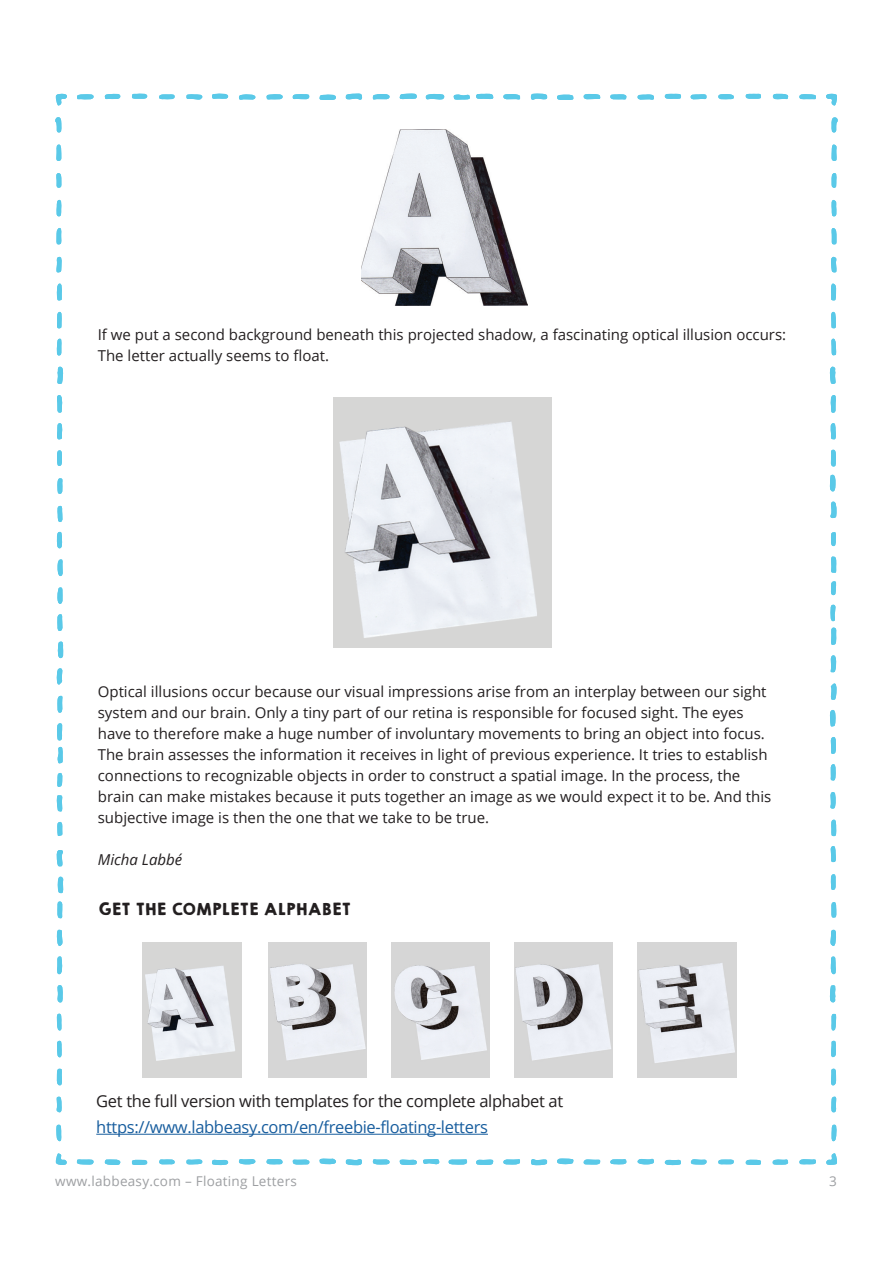
<style>
.page{position:relative;width:893px;height:1263px;background:#fff}
.page>*{position:absolute;margin:0;border:0;box-sizing:border-box;transform-origin:0 0}
.t1{font:16.5px "Open Sans";letter-spacing:-.02em;color:#231f20}
.t2{font:16.5px "Open Sans";letter-spacing:-.02em;color:#175d9e}
.t3{font:15px/21px "Open Sans";color:#231f20}
.t4{font:15px "KGHAPPY Solid";color:#231f20}
.t5{font:italic 15px "Open Sans";color:#231f20}
.t6{font:13.5px "Open Sans";letter-spacing:.02em;color:#9d9fa2}
</style>
<div class="page">
<svg style="left:346px;top:93px;width:17px;height:7px"></svg>
<svg style="left:531px;top:93px;width:16px;height:7px"></svg>
<svg style="left:132px;top:93px;width:15px;height:6px"></svg>
<svg style="left:212px;top:93px;width:16px;height:6px"></svg>
<svg style="left:399px;top:93px;width:18px;height:7px"></svg>
<svg style="left:476px;top:93px;width:18px;height:7px"></svg>
<svg style="left:664px;top:93px;width:17px;height:6px"></svg>
<svg style="left:746px;top:93px;width:15px;height:6px"></svg>
<svg style="left:105px;top:93px;width:15px;height:7px"></svg>
<svg style="left:426px;top:94px;width:19px;height:6px"></svg>
<svg style="left:772px;top:94px;width:16px;height:6px"></svg>
<svg style="left:56px;top:93px;width:11px;height:13px"></svg>
<svg style="left:292px;top:94px;width:18px;height:6px"></svg>
<svg style="left:583px;top:94px;width:17px;height:6px"></svg>
<svg style="left:826px;top:93px;width:11px;height:13px"></svg>
<svg style="left:77px;top:94px;width:17px;height:6px"></svg>
<svg style="left:159px;top:94px;width:16px;height:6px"></svg>
<svg style="left:186px;top:94px;width:16px;height:6px"></svg>
<svg style="left:266px;top:94px;width:17px;height:6px"></svg>
<svg style="left:373px;top:94px;width:17px;height:6px"></svg>
<svg style="left:503px;top:94px;width:17px;height:6px"></svg>
<svg style="left:610px;top:94px;width:17px;height:6px"></svg>
<svg style="left:690px;top:94px;width:17px;height:6px"></svg>
<svg style="left:718px;top:94px;width:16px;height:6px"></svg>
<svg style="left:799px;top:94px;width:17px;height:6px"></svg>
<svg style="left:239px;top:94px;width:16px;height:6px"></svg>
<svg style="left:453px;top:94px;width:17px;height:6px"></svg>
<svg style="left:637px;top:94px;width:17px;height:6px"></svg>
<svg style="left:319px;top:94px;width:17px;height:6px"></svg>
<svg style="left:557px;top:94px;width:17px;height:6px"></svg>
<svg style="left:55px;top:117px;width:7px;height:16px"></svg>
<svg style="left:831px;top:117px;width:7px;height:16px"></svg>
<svg style="left:56px;top:144px;width:6px;height:17px"></svg>
<svg style="left:831px;top:144px;width:6px;height:17px"></svg>
<svg style="left:56px;top:173px;width:6px;height:15px"></svg>
<svg style="left:831px;top:173px;width:6px;height:15px"></svg>
<svg style="left:56px;top:199px;width:6px;height:17px"></svg>
<svg style="left:831px;top:200px;width:6px;height:16px"></svg>
<svg style="left:56px;top:228px;width:6px;height:17px"></svg>
<svg style="left:831px;top:228px;width:6px;height:17px"></svg>
<svg style="left:56px;top:256px;width:6px;height:17px"></svg>
<svg style="left:831px;top:257px;width:6px;height:16px"></svg>
<svg style="left:56px;top:283px;width:6px;height:18px"></svg>
<svg style="left:831px;top:283px;width:5px;height:18px"></svg>
<svg style="left:57px;top:311px;width:5px;height:18px"></svg>
<svg style="left:831px;top:311px;width:5px;height:18px"></svg>
<svg style="left:56px;top:338px;width:6px;height:18px"></svg>
<svg style="left:831px;top:338px;width:5px;height:18px"></svg>
<svg style="left:57px;top:366px;width:6px;height:18px"></svg>
<svg style="left:830px;top:366px;width:6px;height:18px"></svg>
<svg style="left:57px;top:395px;width:6px;height:18px"></svg>
<svg style="left:830px;top:395px;width:6px;height:18px"></svg>
<svg style="left:57px;top:423px;width:6px;height:17px"></svg>
<svg style="left:830px;top:423px;width:6px;height:16px"></svg>
<svg style="left:830px;top:449px;width:6px;height:18px"></svg>
<svg style="left:57px;top:450px;width:5px;height:16px"></svg>
<svg style="left:830px;top:474px;width:6px;height:17px"></svg>
<svg style="left:57px;top:478px;width:6px;height:16px"></svg>
<svg style="left:830px;top:501px;width:6px;height:18px"></svg>
<svg style="left:57px;top:505px;width:6px;height:17px"></svg>
<svg style="left:56px;top:531px;width:7px;height:18px"></svg>
<svg style="left:831px;top:532px;width:5px;height:14px"></svg>
<svg style="left:831px;top:556px;width:6px;height:17px"></svg>
<svg style="left:57px;top:559px;width:6px;height:17px"></svg>
<svg style="left:831px;top:581px;width:6px;height:15px"></svg>
<svg style="left:57px;top:587px;width:6px;height:17px"></svg>
<svg style="left:830px;top:604px;width:6px;height:17px"></svg>
<svg style="left:57px;top:614px;width:6px;height:17px"></svg>
<svg style="left:831px;top:627px;width:5px;height:18px"></svg>
<svg style="left:57px;top:641px;width:7px;height:17px"></svg>
<svg style="left:830px;top:655px;width:7px;height:17px"></svg>
<svg style="left:56px;top:668px;width:7px;height:17px"></svg>
<svg style="left:830px;top:683px;width:6px;height:17px"></svg>
<svg style="left:57px;top:695px;width:6px;height:18px"></svg>
<svg style="left:830px;top:710px;width:6px;height:17px"></svg>
<svg style="left:830px;top:737px;width:6px;height:17px"></svg>
<svg style="left:57px;top:723px;width:6px;height:41px"></svg>
<svg style="left:830px;top:764px;width:6px;height:17px"></svg>
<svg style="left:57px;top:773px;width:6px;height:14px"></svg>
<svg style="left:830px;top:792px;width:6px;height:17px"></svg>
<svg style="left:56px;top:795px;width:7px;height:17px"></svg>
<svg style="left:831px;top:819px;width:6px;height:17px"></svg>
<svg style="left:57px;top:822px;width:6px;height:14px"></svg>
<svg style="left:830px;top:846px;width:6px;height:16px"></svg>
<svg style="left:57px;top:850px;width:6px;height:16px"></svg>
<svg style="left:830px;top:874px;width:6px;height:16px"></svg>
<svg style="left:58px;top:877px;width:6px;height:16px"></svg>
<svg style="left:57px;top:901px;width:6px;height:17px"></svg>
<svg style="left:831px;top:902px;width:6px;height:16px"></svg>
<svg style="left:57px;top:930px;width:6px;height:16px"></svg>
<svg style="left:830px;top:930px;width:6px;height:16px"></svg>
<svg style="left:57px;top:956px;width:6px;height:18px"></svg>
<svg style="left:830px;top:956px;width:6px;height:18px"></svg>
<svg style="left:57px;top:985px;width:6px;height:17px"></svg>
<svg style="left:830px;top:985px;width:6px;height:18px"></svg>
<svg style="left:56px;top:1013px;width:6px;height:18px"></svg>
<svg style="left:831px;top:1014px;width:5px;height:17px"></svg>
<svg style="left:57px;top:1040px;width:5px;height:17px"></svg>
<svg style="left:831px;top:1040px;width:5px;height:18px"></svg>
<svg style="left:57px;top:1068px;width:5px;height:18px"></svg>
<svg style="left:831px;top:1068px;width:5px;height:18px"></svg>
<svg style="left:56px;top:1096px;width:6px;height:16px"></svg>
<svg style="left:831px;top:1096px;width:5px;height:17px"></svg>
<svg style="left:56px;top:1124px;width:6px;height:17px"></svg>
<svg style="left:831px;top:1124px;width:6px;height:17px"></svg>
<svg style="left:56px;top:1153px;width:11px;height:12px"></svg>
<svg style="left:826px;top:1153px;width:11px;height:12px"></svg>
<svg style="left:319px;top:1158px;width:17px;height:7px"></svg>
<svg style="left:557px;top:1158px;width:17px;height:6px"></svg>
<svg style="left:238px;top:1159px;width:18px;height:6px"></svg>
<svg style="left:346px;top:1159px;width:16px;height:6px"></svg>
<svg style="left:531px;top:1159px;width:16px;height:6px"></svg>
<svg style="left:637px;top:1158px;width:17px;height:6px"></svg>
<svg style="left:186px;top:1159px;width:16px;height:6px"></svg>
<svg style="left:266px;top:1159px;width:17px;height:6px"></svg>
<svg style="left:372px;top:1159px;width:18px;height:6px"></svg>
<svg style="left:423px;top:1159px;width:16px;height:6px"></svg>
<svg style="left:448px;top:1159px;width:19px;height:6px"></svg>
<svg style="left:503px;top:1159px;width:17px;height:6px"></svg>
<svg style="left:610px;top:1159px;width:17px;height:6px"></svg>
<svg style="left:690px;top:1159px;width:17px;height:6px"></svg>
<svg style="left:77px;top:1159px;width:17px;height:6px"></svg>
<svg style="left:159px;top:1159px;width:16px;height:6px"></svg>
<svg style="left:292px;top:1159px;width:18px;height:6px"></svg>
<svg style="left:583px;top:1159px;width:17px;height:6px"></svg>
<svg style="left:718px;top:1159px;width:16px;height:6px"></svg>
<svg style="left:799px;top:1159px;width:17px;height:6px"></svg>
<svg style="left:104px;top:1159px;width:16px;height:6px"></svg>
<svg style="left:399px;top:1159px;width:18px;height:6px"></svg>
<svg style="left:476px;top:1159px;width:18px;height:6px"></svg>
<svg style="left:773px;top:1159px;width:15px;height:6px"></svg>
<svg style="left:132px;top:1159px;width:15px;height:6px"></svg>
<svg style="left:212px;top:1159px;width:16px;height:6px"></svg>
<svg style="left:665px;top:1159px;width:16px;height:7px"></svg>
<svg style="left:746px;top:1159px;width:15px;height:6px"></svg>
<img style="left:361px;top:129px;width:166px;height:176px">
<img style="left:334px;top:397px;width:218px;height:250px">
<hr style="left:96px;top:1134px;width:392px;height:1px;background:#175d9e">
<img style="left:142px;top:942px;width:99px;height:135px">
<img style="left:268px;top:942px;width:99px;height:135px">
<img style="left:391px;top:942px;width:99px;height:135px">
<img style="left:514px;top:942px;width:99px;height:135px">
<img style="left:638px;top:942px;width:98px;height:135px">
<p class="t3" style="left:98px;top:324px;width:690px">If we put a second background beneath this projected shadow, a fascinating optical illusion occurs:<br>The letter actually seems to float.</p>
<p class="t3" style="left:98px;top:681px;width:675px">Optical illusions occur because our visual impressions arise from an interplay between our sight system and our brain. Only a tiny part of our retina is responsible for focused sight. The eyes have to therefore make a huge number of involuntary movements to bring an object into focus.<br>The brain assesses the information it receives in light of previous experience. It tries to establish connections to recognizable objects in order to construct a spatial image. In the process, the brain can make mistakes because it puts together an image as we would expect it to be. And this subjective image is then the one that we take to be true.</p>
<p class="t5" style="left:98px;top:849px;width:86px">Micha Labbé</p>
<p class="t4" style="left:98px;top:898px;width:254px">GET THE COMPLETE ALPHABET</p>
<p class="t1" style="left:96px;top:1090px;width:468px">Get the full version with templates for the complete alphabet at</p>
<p class="t2" style="left:96px;top:1116px;width:393px">https://www.labbeasy.com/en/freebie-floating-letters</p>
<p class="t6" style="left:55px;top:1172px;width:243px">www.labbeasy.com – Floating Letters</p>
<p class="t6" style="left:829px;top:1172px;width:9px">3</p>
</div>
